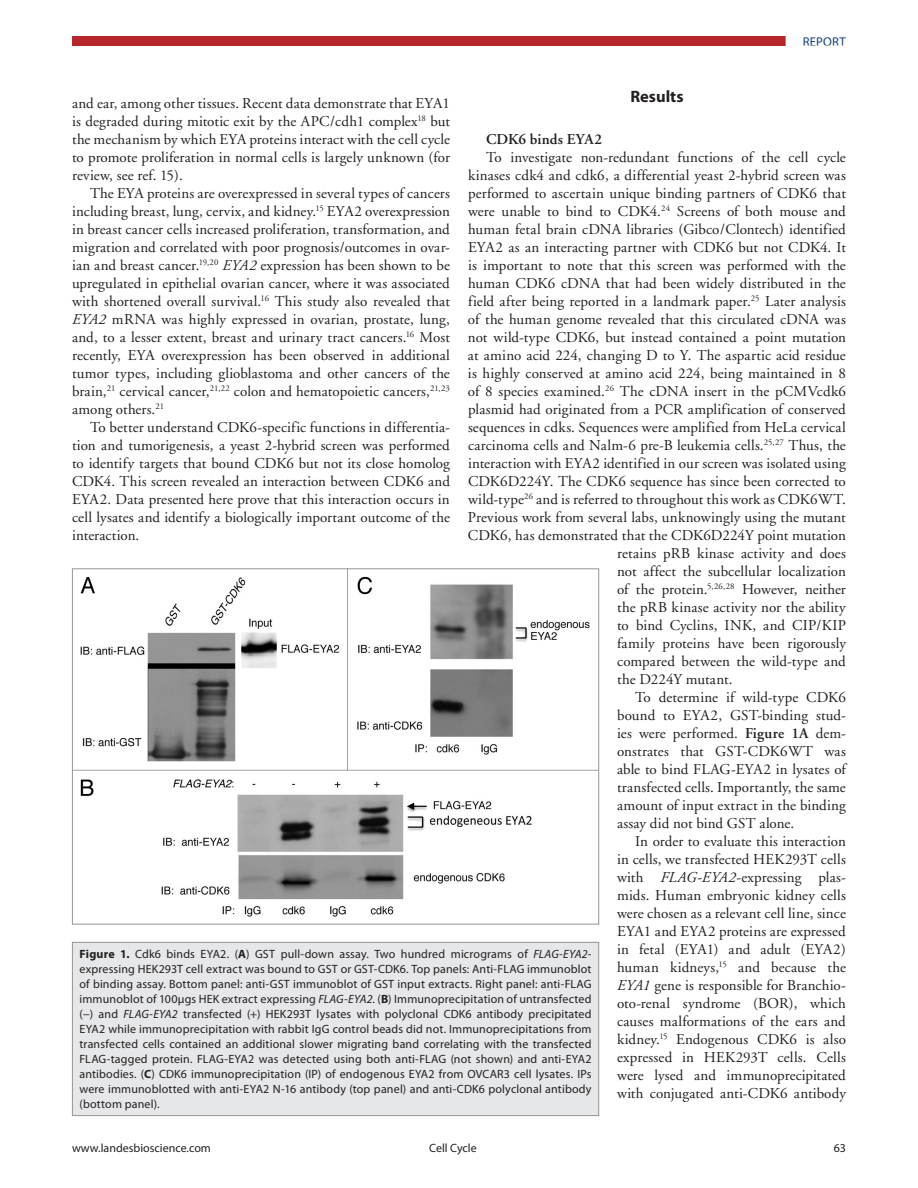
<style>
.page{position:relative;width:918px;height:1188px;background:#fff}
.page>*{position:absolute;margin:0;border:0;box-sizing:border-box;transform-origin:0 0}
.t1{font:700 16.5px "Myriad Pro";color:#231f20}
.t2{font:15px/18px "Adobe Garamond";letter-spacing:.01em;color:#231f20;text-align:justify}
.t3{font:600 15px "Adobe Garamond";letter-spacing:.01em;color:#231f20}
.t4{font:12.75px "Myriad Pro";letter-spacing:.02em;color:#193f7c}
.t5{font:12px/15px "Myriad Pro";letter-spacing:.01em;color:#231f20;text-align:justify}
.s1{font-style:italic}
.s2{font-weight:600}
.s3{font-weight:700}
</style>
<div class="page">
<div style="left:72px;top:36px;width:774px;height:10px;background:#b7262b"></div>
<svg style="left:785px;top:36px;width:61px;height:10px"></svg>
<div style="left:72px;top:942px;width:527px;height:174px;background:#e6e7e9"></div>
<div style="left:72px;top:942px;width:527px;height:174px;border:1px solid #939598"></div>
<img style="left:74px;top:570px;width:523px;height:347px">
<p class="t4" style="left:803px;top:33px;width:45px">Report</p>
<p class="t1" style="left:630px;top:86px;width:55px">Results</p>
<p class="t2" style="left:72px;top:95px;width:379px">and ear, among other tissues. Recent data demonstrate that EYA1 is degraded during mitotic exit by the APC/cdh1 complex<sup>18</sup> but the mechanism by which EYA proteins interact with the cell cycle to promote proliferation in normal cells is largely unknown (for review, see ref. 15).</p>
<p class="t2" style="left:72px;top:185px;width:379px;text-indent:18px">The EYA proteins are overexpressed in several types of cancers including breast, lung, cervix, and kidney.<sup>15</sup> EYA2 overexpression in breast cancer cells increased proliferation, transformation, and migration and correlated with poor prognosis/outcomes in ovar&shy;ian and breast cancer.<sup>19,20</sup> <span class="s1">EYA2</span> expression has been shown to be upregulated in epithelial ovarian cancer, where it was associated with shortened overall survival.<sup>16</sup> This study also revealed that <span class="s1">EYA2</span> mRNA was highly expressed in ovarian, prostate, lung, and, to a lesser extent, breast and urinary tract cancers.<sup>16</sup> Most recently, EYA overexpression has been observed in additional tumor types, including glioblastoma and other cancers of the brain,<sup>21</sup> cervical cancer,<sup>21,22</sup> colon and hematopoietic cancers,<sup>21,23 </sup>among others.<sup>21</sup></p>
<p class="t2" style="left:72px;top:419px;width:379px;text-indent:18px">To better understand CDK6-specific functions in differentia&shy;tion and tumorigenesis, a yeast 2-hybrid screen was performed to identify targets that bound CDK6 but not its close homolog CDK4. This screen revealed an interaction between CDK6 and EYA2. Data presented here prove that this interaction occurs in cell lysates and identify a biologically important outcome of the interaction.</p>
<p class="t3" style="left:486px;top:131px;width:118px">CDK6 binds EYA2</p>
<p class="t2" style="left:486px;top:149px;width:361px">To investigate non-redundant functions of the cell cycle</p>
<p class="t2" style="left:468px;top:167px;width:379px">kinases cdk4 and cdk6, a differential yeast 2-hybrid screen was</p>
<p class="t2" style="left:468px;top:185px;width:379px">performed to ascertain unique binding partners of CDK6 that</p>
<p class="t2" style="left:468px;top:203px;width:379px">were unable to bind to CDK4.<sup>24</sup> Screens of both mouse and</p>
<p class="t2" style="left:468px;top:221px;width:379px">human fetal brain cDNA libraries (Gibco/Clontech) identified</p>
<p class="t2" style="left:468px;top:239px;width:379px">EYA2 as an interacting partner with CDK6 but not CDK4. It</p>
<p class="t2" style="left:468px;top:257px;width:379px">is important to note that this screen was performed with the</p>
<p class="t2" style="left:468px;top:275px;width:379px">human CDK6 cDNA that had been widely distributed in the</p>
<p class="t2" style="left:468px;top:293px;width:379px">field after being reported in a landmark paper.<sup>25</sup> Later analysis</p>
<p class="t2" style="left:468px;top:311px;width:379px">of the human genome revealed that this circulated cDNA was</p>
<p class="t2" style="left:468px;top:329px;width:380px">not wild-type CDK6, but instead contained a point mutation</p>
<p class="t2" style="left:468px;top:347px;width:379px">at amino acid 224, changing D to Y. The aspartic acid residue</p>
<p class="t2" style="left:468px;top:365px;width:379px">is highly conserved at amino acid 224, being maintained in 8</p>
<p class="t2" style="left:468px;top:383px;width:379px">of 8 species examined.<sup>26</sup> The cDNA insert in the pCMVcdk6</p>
<p class="t2" style="left:468px;top:401px;width:379px">plasmid had originated from a PCR amplification of conserved</p>
<p class="t2" style="left:468px;top:419px;width:379px">sequences in cdks. Sequences were amplified from HeLa cervical</p>
<p class="t2" style="left:468px;top:437px;width:379px">carcinoma cells and Nalm-6 pre-B leukemia cells.<sup>25,27</sup> Thus, the</p>
<p class="t2" style="left:468px;top:455px;width:379px">interaction with EYA2 identified in our screen was isolated using</p>
<p class="t2" style="left:468px;top:473px;width:379px">CDK6D224Y. The CDK6 sequence has since been corrected to</p>
<p class="t2" style="left:468px;top:491px;width:379px">wild-type<sup>26</sup> and is referred to throughout this work as CDK6WT.</p>
<p class="t2" style="left:468px;top:509px;width:379px">Previous work from several labs, unknowingly using the mutant</p>
<p class="t2" style="left:468px;top:527px;width:379px">CDK6, has demonstrated that the CDK6D224Y point mutation</p>
<p class="t2" style="left:617px;top:545px;width:230px">retains pRB kinase activity and does</p>
<p class="t2" style="left:617px;top:563px;width:230px">not affect the subcellular localization</p>
<p class="t2" style="left:617px;top:581px;width:230px">of the protein.<sup>5,26,28</sup> However, neither</p>
<p class="t2" style="left:617px;top:599px;width:230px">the pRB kinase activity nor the ability</p>
<p class="t2" style="left:617px;top:617px;width:230px">to bind Cyclins, INK, and CIP/KIP</p>
<p class="t2" style="left:617px;top:635px;width:230px">family proteins have been rigorously</p>
<p class="t2" style="left:617px;top:653px;width:230px">compared between the wild-type and</p>
<p class="t2" style="left:617px;top:671px;width:117px">the D224Y mutant.</p>
<p class="t2" style="left:635px;top:689px;width:212px">To determine if wild-type CDK6</p>
<p class="t2" style="left:617px;top:707px;width:230px">bound to EYA2, GST-binding stud-</p>
<p class="t2" style="left:617px;top:725px;width:230px">ies were performed. <span class="s2">Figure 1A</span> dem-</p>
<p class="t2" style="left:617px;top:743px;width:230px">onstrates that GST-CDK6WT was</p>
<p class="t2" style="left:617px;top:761px;width:230px">able to bind FLAG-EYA2 in lysates of</p>
<p class="t2" style="left:617px;top:779px;width:230px">transfected cells. Importantly, the same</p>
<p class="t2" style="left:617px;top:797px;width:230px">amount of input extract in the binding</p>
<p class="t2" style="left:617px;top:815px;width:179px">assay did not bind GST alone.</p>
<p class="t2" style="left:635px;top:833px;width:212px">In order to evaluate this interaction</p>
<p class="t2" style="left:617px;top:851px;width:230px">in cells, we transfected HEK293T cells</p>
<p class="t2" style="left:617px;top:869px;width:230px">with <span class="s1">FLAG-EYA2</span>-expressing plas-</p>
<p class="t2" style="left:617px;top:887px;width:230px">mids. Human embryonic kidney cells</p>
<p class="t2" style="left:617px;top:905px;width:230px">were chosen as a relevant cell line, since</p>
<p class="t2" style="left:617px;top:923px;width:230px">EYA1 and EYA2 proteins are expressed</p>
<p class="t2" style="left:617px;top:941px;width:230px">in fetal (EYA1) and adult (EYA2)</p>
<p class="t2" style="left:617px;top:959px;width:230px">human kidneys,<sup>15</sup> and because the</p>
<p class="t2" style="left:617px;top:977px;width:230px"><span class="s1">EYA1</span> gene is responsible for Branchio-</p>
<p class="t2" style="left:617px;top:995px;width:230px">oto-renal syndrome (BOR), which</p>
<p class="t2" style="left:617px;top:1013px;width:230px">causes malformations of the ears and</p>
<p class="t2" style="left:617px;top:1031px;width:230px">kidney.<sup>15</sup> Endogenous CDK6 is also</p>
<p class="t2" style="left:617px;top:1049px;width:230px">expressed in HEK293T cells. Cells</p>
<p class="t2" style="left:617px;top:1067px;width:230px">were lysed and immunoprecipitated</p>
<p class="t2" style="left:617px;top:1085px;width:230px">with conjugated anti-CDK6 antibody</p>
<p class="t5" style="left:79px;top:947px;width:514px"><span class="s3">Figure 1.</span> Cdk6 binds EYA2. (<span class="s3">A</span>) GST pull-down assay. Two hundred micrograms of <span class="s1">FLAG-EYA2</span>- expressing HEK293T cell extract was bound to GST or GST-CDK6. Top panels: Anti-FLAG immunoblot of binding assay. Bottom panel: anti-GST immunoblot of GST input extracts. Right panel: anti-FLAG immunoblot of 100µgs HEK extract expressing <span class="s1">FLAG-EYA2</span>. (<span class="s3">B</span>) Immunoprecipitation of untransfected (−) and <span class="s1">FLAG-EYA2</span> transfected (+) HEK293T lysates with polyclonal CDK6 antibody precipitated EYA2 while immunoprecipitation with rabbit IgG control beads did not. Immunoprecipitations from transfected cells contained an additional slower migrating band correlating with the transfected FLAG-tagged protein. FLAG-EYA2 was detected using both anti-FLAG (not shown) and anti-EYA2 antibodies. (<span class="s3">C</span>) CDK6 immunoprecipitation (IP) of endogenous EYA2 from OVCAR3 cell lysates. IPs were immunoblotted with anti-EYA2 N-16 antibody (top panel) and anti-CDK6 polyclonal antibody (bottom panel).</p>
<p class="t5" style="left:72px;top:1140px;width:140px">www.landesbioscience.com</p>
<p class="t5" style="left:429px;top:1140px;width:49px">Cell Cycle</p>
<p class="t5" style="left:834px;top:1140px;width:14px">63</p>
</div>
